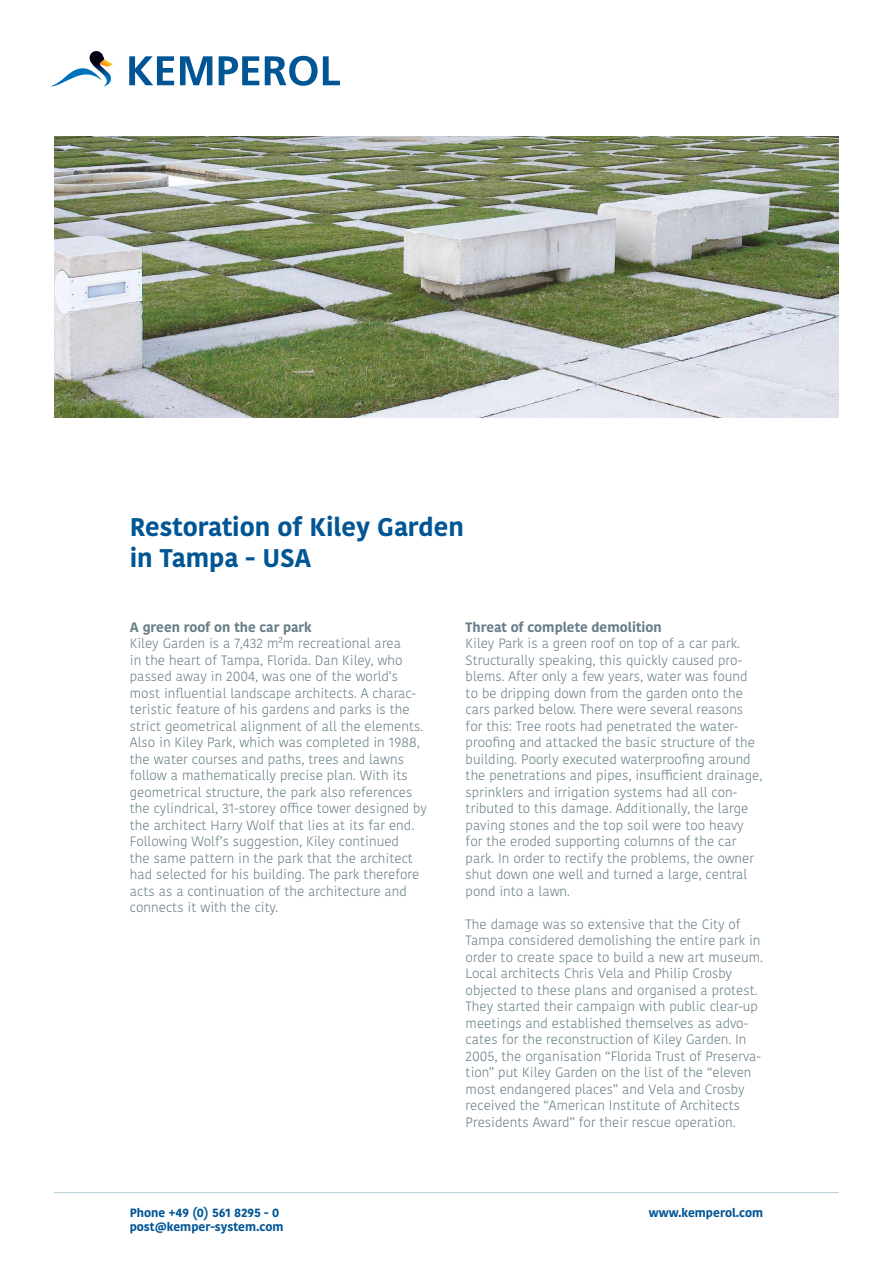
<style>
.page{position:relative;width:893px;height:1263px;background:#fff}
.page>*{position:absolute;margin:0;border:0;box-sizing:border-box;transform-origin:0 0}
.t1{font:700 25.5px/30.6px "Kohinoor Devanagari";color:#005595}
.t2{font:300 13.5px/16.5px "Kohinoor Devanagari";color:#687e88}
.t3{font:700 13.5px "Kohinoor Devanagari";color:#687e88}
.t4{font:700 12px "Kohinoor Devanagari";color:#005595}
</style>
<div class="page">
<svg style="left:129px;top:56px;width:45px;height:29px"></svg>
<svg style="left:180px;top:56px;width:32px;height:29px"></svg>
<svg style="left:219px;top:56px;width:40px;height:29px"></svg>
<svg style="left:265px;top:56px;width:75px;height:30px"></svg>
<svg style="left:50px;top:51px;width:63px;height:36px"></svg>
<hr style="left:54px;top:1192px;width:785px;height:1px;background:#b7cdd7">
<img style="left:54px;top:137px;width:785px;height:280px">
<h1 class="t1" style="left:130px;top:511px;width:336px">Restoration of Kiley Garden in Tampa - USA</h1>
<p class="t3" style="left:130px;top:615px;width:184px">A green roof on the car park</p>
<p class="t2" style="left:130px;top:635px;width:299px">Kiley Garden is a 7,432 m²m recreational area<br>in the heart of Tampa, Florida. Dan Kiley, who passed away in 2004, was one of the world’s most influential landscape architects. A charac&shy;teristic feature of his gardens and parks is the strict geometrical alignment of all the elements.<br>Also in Kiley Park, which was completed in 1988, the water courses and paths, trees and lawns follow a mathematically precise plan. With its geometrical structure, the park also references the cylindrical, 31-storey office tower designed by the architect Harry Wolf that lies at its far end.<br>Following Wolf’s suggestion, Kiley continued<br>the same pattern in the park that the architect had selected for his building. The park therefore acts as a continuation of the architecture and connects it with the city.</p>
<p class="t3" style="left:466px;top:615px;width:198px">Threat of complete demolition</p>
<p class="t2" style="left:466px;top:635px;width:298px">Kiley Park is a green roof on top of a car park.<br>Structurally speaking, this quickly caused pro&shy;blems. After only a few years, water was found to be dripping down from the garden onto the cars parked below. There were several reasons for this: Tree roots had penetrated the water&shy;proofing and attacked the basic structure of the building. Poorly executed waterproofing around the penetrations and pipes, insufficient drainage, sprinklers and irrigation systems had all con&shy;tributed to this damage. Additionally, the large paving stones and the top soil were too heavy for the eroded supporting columns of the car park. In order to rectify the problems, the owner shut down one well and turned a large, central pond into a lawn.</p>
<p class="t2" style="left:466px;top:915px;width:299px">The damage was so extensive that the City of Tampa considered demolishing the entire park in order to create space to build a new art museum.<br>Local architects Chris Vela and Philip Crosby objected to these plans and organised a protest.<br>They started their campaign with public clear-up meetings and established themselves as advo&shy;cates for the reconstruction of Kiley Garden. In 2005, the organisation “Florida Trust of Preserva&shy;tion” put Kiley Garden on the list of the “eleven most endangered places” and Vela and Crosby received the “American Institute of Architects Presidents Award” for their rescue operation.</p>
<p class="t4" style="left:130px;top:1202px;width:151px">Phone +49 (0) 561 8295 - 0</p>
<p class="t4" style="left:649px;top:1202px;width:116px">www.kemperol.com</p>
<p class="t4" style="left:130px;top:1216px;width:155px">post@kemper-system.com</p>
</div>
